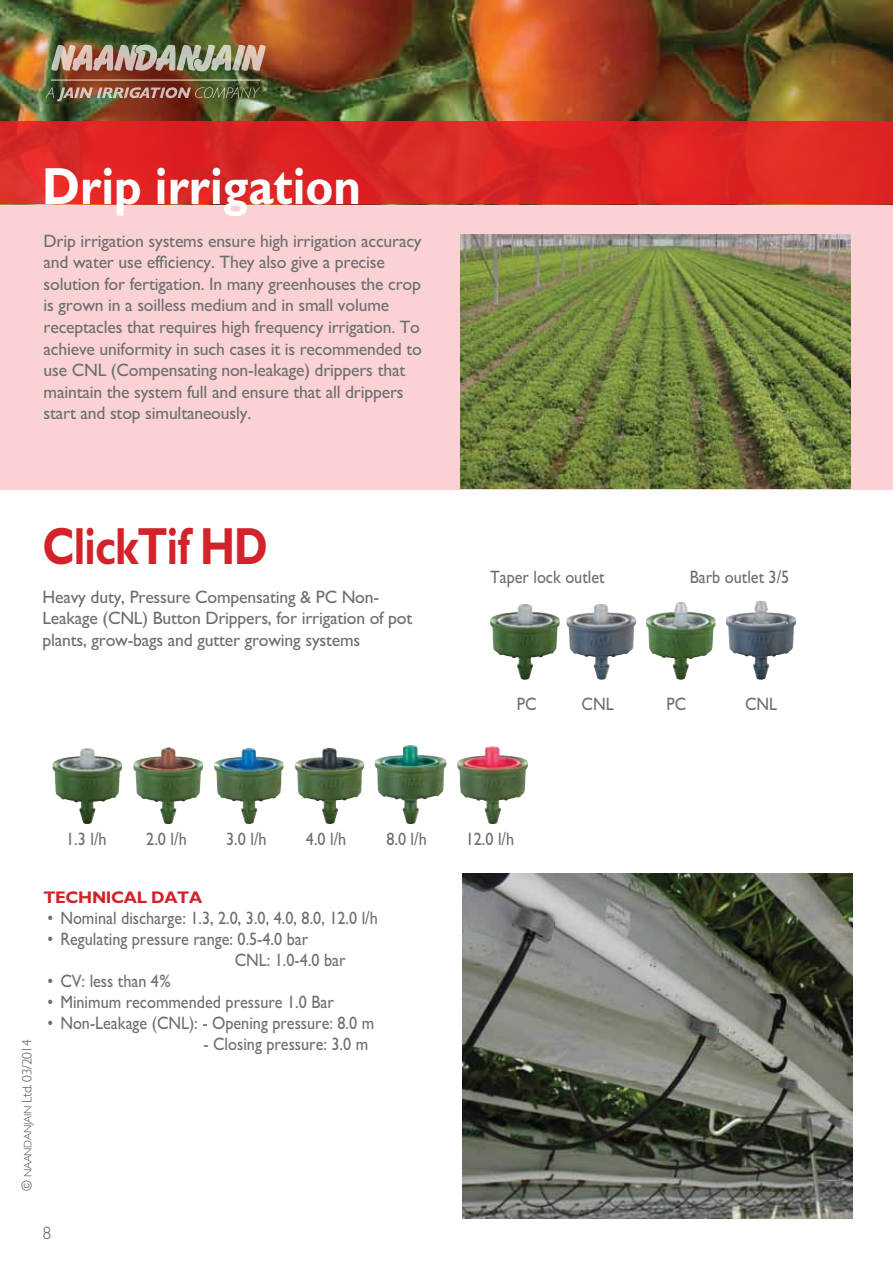
<style>
.page{position:relative;width:893px;height:1263px;background:#fff}
.page>*{position:absolute;margin:0;border:0;box-sizing:border-box;transform-origin:0 0}
.t1{font:700 52.5px "M Gill Sans";color:#fff;scale:.9 1}
.t2{font:700 52.5px "M Gill Sans";letter-spacing:-.02em;color:#d2232a;scale:.8 1}
.t3{font:18px/21.6px "M Gill Sans";letter-spacing:-.01em;color:#6d6e71}
.t4{font:18px/21px "M Gill Sans";letter-spacing:-.01em;color:#6d6e71;scale:.9 1}
.t5{font:300 18px "M Gill Sans";color:#636466}
.t6{font:700 16.95px "M Gill Sans";letter-spacing:-.02em;color:#d2232a}
.t7{font:300 13.5px "M Gill Sans";letter-spacing:-.03em;color:#4d4d4f}
.s1{font-size:10.8px}
</style>
<div class="page">
<img style="left:0;top:0;width:893px;height:122px">
<div style="left:0;top:203px;width:893px;height:287px;background:#fbd2d4"></div>
<svg style="left:0;top:122px;width:893px;height:82px;background:#dc2524"></svg>
<img style="left:46px;top:87px;width:214px;height:14px">
<img style="left:51px;top:44px;width:215px;height:28px">
<hr style="left:51px;top:79px;width:209px;height:2px;background:#fff">
<img style="left:295px;top:748px;width:63px;height:76px">
<img style="left:214px;top:748px;width:67px;height:76px">
<img style="left:133px;top:747px;width:70px;height:77px">
<img style="left:375px;top:745px;width:72px;height:79px">
<img style="left:52px;top:749px;width:70px;height:75px">
<img style="left:457px;top:746px;width:71px;height:78px">
<img style="left:461px;top:235px;width:389px;height:254px">
<img style="left:462px;top:874px;width:390px;height:344px">
<img style="left:726px;top:601px;width:68px;height:79px">
<img style="left:566px;top:604px;width:68px;height:76px">
<img style="left:646px;top:603px;width:69px;height:77px">
<img style="left:490px;top:604px;width:70px;height:76px">
<h1 class="t1" style="left:42px;top:157px;width:356px">Drip irrigation</h1>
<p class="t3" style="left:44px;top:230px;width:380px">Drip irrigation systems ensure high irrigation accuracy and water use efficiency. They also give a precise solution for fertigation. In many greenhouses the crop is grown in a soilless medium and in small volume receptacles that requires high frequency irrigation. To achieve uniformity in such cases it is recommended to use CNL (Compensating non-leakage) drippers that maintain the system full and ensure that all drippers start and stop simultaneously.</p>
<h1 class="t2" style="left:42px;top:517px;width:283px">ClickTif HD</h1>
<p class="t3" style="left:42px;top:586px;width:371px">Heavy duty, Pressure Compensating &amp; PC Non-<br>Leakage (CNL) Button Drippers, for irrigation of pot plants, grow-bags and gutter growing systems</p>
<p class="t4" style="left:490px;top:567px;width:129px">Taper lock outlet</p>
<p class="t4" style="left:690px;top:567px;width:112px">Barb outlet 3/5</p>
<p class="t4" style="left:517px;top:694px;width:23px">PC</p>
<p class="t4" style="left:582px;top:694px;width:37px">CNL</p>
<p class="t4" style="left:666px;top:694px;width:23px">PC</p>
<p class="t4" style="left:745px;top:694px;width:37px">CNL</p>
<p class="t4" style="left:66px;top:828px;width:46px">1.3 l/h</p>
<p class="t4" style="left:146px;top:828px;width:46px">2.0 l/h</p>
<p class="t4" style="left:226px;top:828px;width:46px">3.0 l/h</p>
<p class="t4" style="left:306px;top:828px;width:46px">4.0 l/h</p>
<p class="t4" style="left:386px;top:828px;width:46px">8.0 l/h</p>
<p class="t4" style="left:466px;top:828px;width:55px">12.0 l/h</p>
<p class="t7" style="left:20px;top:1191px;width:153px;rotate:-90deg">© <span class="s1">NAANDANJAIN</span> Ltd. 03/2014</p>
<p class="t6" style="left:43px;top:888px;width:160px">TECHNICAL DATA</p>
<p class="t4" style="left:48px;top:908px;width:369px">• Nominal discharge: 1.3, 2.0, 3.0, 4.0, 8.0, 12.0 l/h</p>
<p class="t4" style="left:235px;top:929px;width:125px;text-indent:-187px">• Regulating pressure range: 0.5-4.0 bar<br>CNL: 1.0-4.0 bar</p>
<p class="t4" style="left:48px;top:971px;width:138px">• CV: less than 4%</p>
<p class="t4" style="left:48px;top:992px;width:320px">• Minimum recommended pressure 1.0 Bar</p>
<p class="t4" style="left:48px;top:1013px;width:364px">• Non-Leakage (CNL): - Opening pressure: 8.0 m</p>
<p class="t4" style="left:203px;top:1034px;width:185px">- Closing pressure: 3.0 m</p>
<p class="t5" style="left:43px;top:1223px;width:10px">8</p>
</div>
